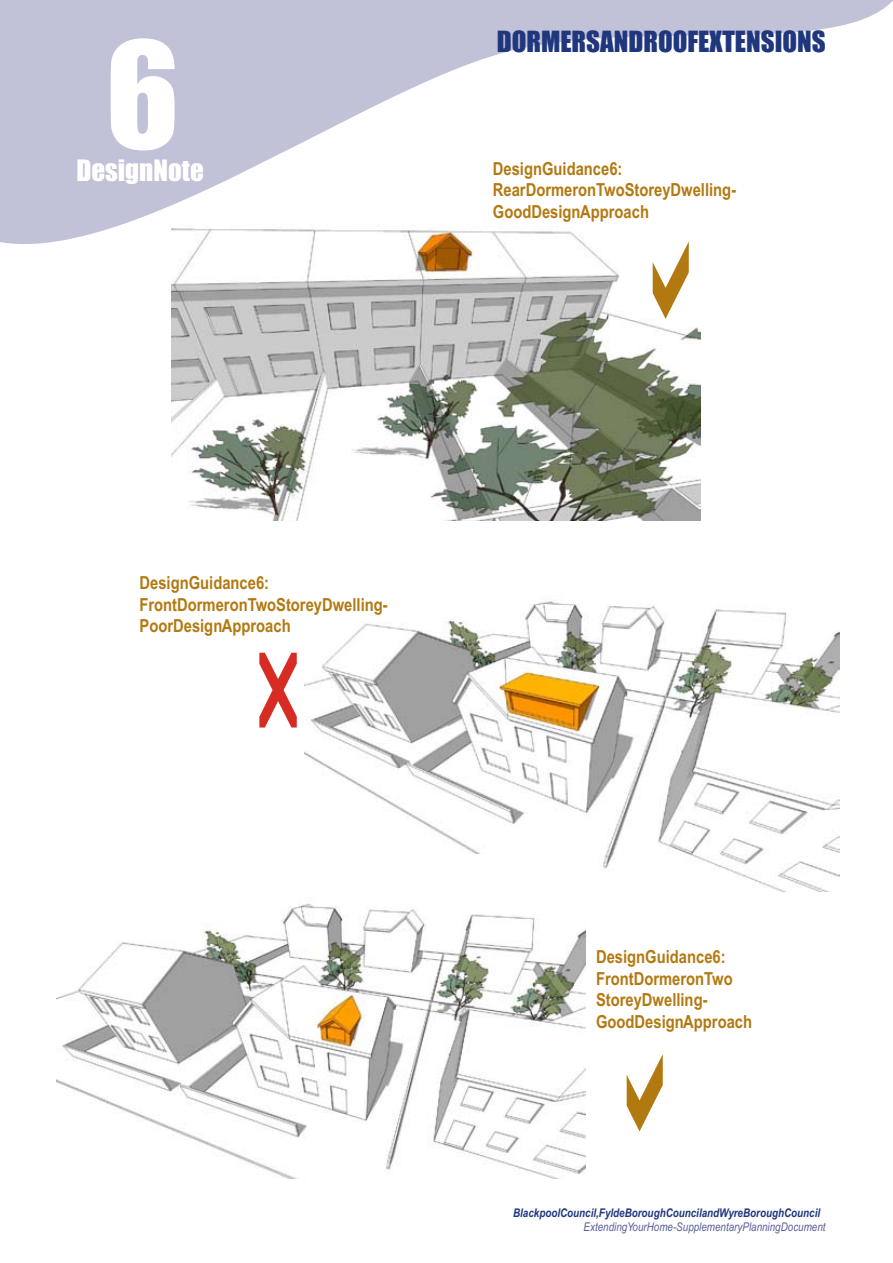
<style>
.page{position:relative;width:893px;height:1263px;background:#fff}
.page>*{position:absolute;margin:0;border:0;box-sizing:border-box;transform-origin:0 0}
.t1{font:136.35px "Impact";color:#fff}
.t2{font:27.3px "Impact";color:#fff}
.t3{font:27px "Impact";color:#20377e}
.t4{font:700 18px/21.6px "Arial Narrow";color:#b37911}
.t5{font:italic 700 12px "Arial Narrow";color:#20377e}
.t6{font:italic 12px "Arial Narrow";color:#5a6099}
</style>
<div class="page">
<svg style="left:0;top:0;width:760px;height:398px"></svg>
<img style="left:171px;top:172px;width:529px;height:348px">
<svg style="left:760px;top:0;width:133px;height:35px;fill:#c1c1d8"></svg>
<img style="left:304px;top:601px;width:535px;height:290px">
<img style="left:56px;top:855px;width:529px;height:324px">
<svg style="left:653px;top:240px;width:36px;height:79px"></svg>
<p class="t3" style="left:497px;top:21px;width:331px">DORMERS AND ROOF EXTENSIONS</p>
<p class="t1" style="left:106px;top:-11px;width:75px">6</p>
<p class="t2" style="left:76px;top:149px;width:129px">Design Note</p>
<p class="t4" style="left:493px;top:157px;width:131px">Design Guidance 6:</p>
<p class="t4" style="left:493px;top:178px;width:245px">Rear Dormer on Two Storey Dwelling -<br>Good Design Approach</p>
<p class="t4" style="left:140px;top:571px;width:250px">Design Guidance 6:<br>Front Dormer on Two Storey Dwelling -<br>Poor Design Approach</p>
<p class="t4" style="left:596px;top:945px;width:158px">Design Guidance 6:<br>Front Dormer on Two<br>Storey Dwelling -<br>Good Design Approach</p>
<p class="t5" style="left:513px;top:1203px;width:309px">Blackpool Council, Fylde Borough Council and Wyre Borough Council</p>
<p class="t6" style="left:583px;top:1219px;width:244px">Extending Your Home - Supplementary Planning Document</p>
</div>
